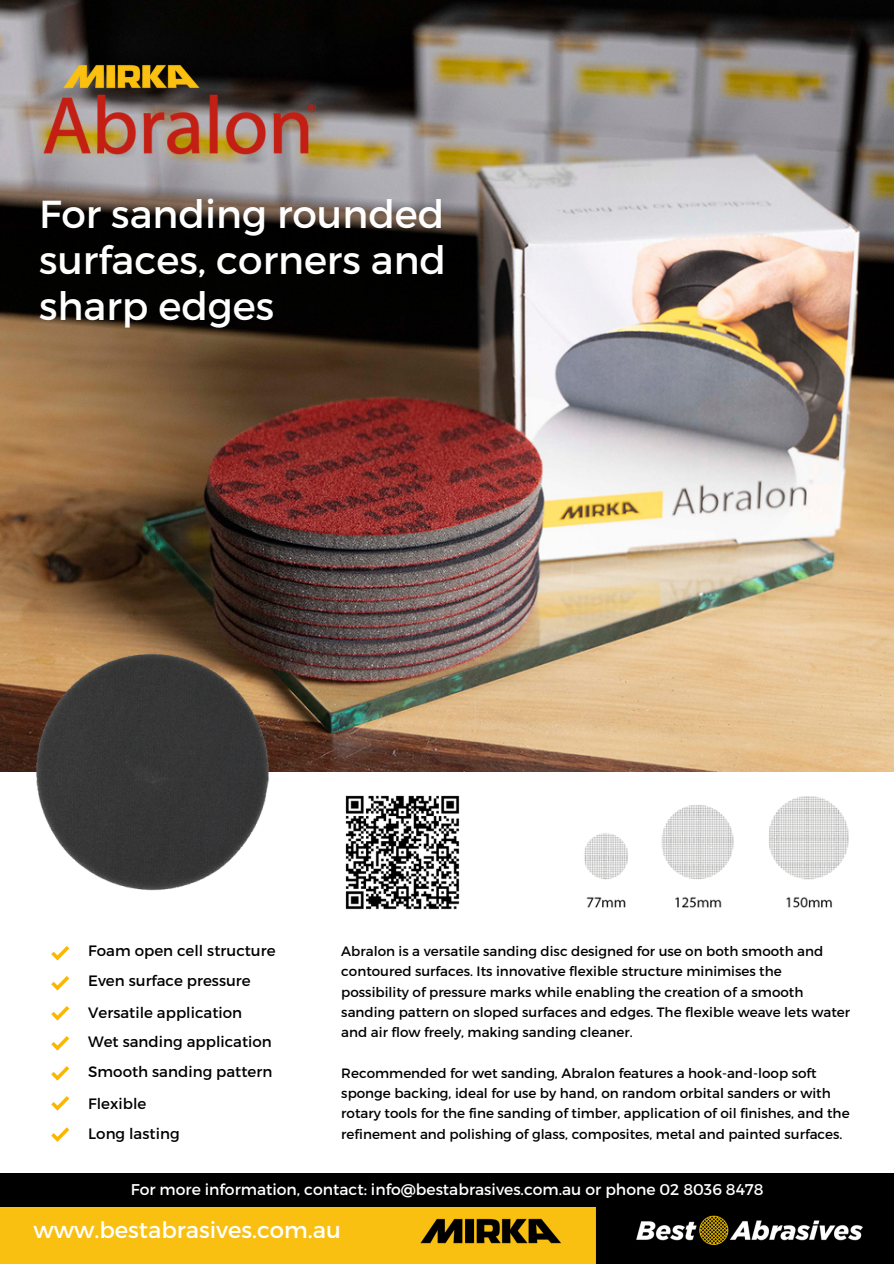
<style>
.page{position:relative;width:894px;height:1264px;background:#fff}
.page>*{position:absolute;margin:0;border:0;box-sizing:border-box;transform-origin:0 0}
.t1{font:39px/46.2px "Montserrat";color:#fff;text-align:justify}
.t2{font:22.65px "Montserrat";color:#fff}
.t3{font:15.6px "Montserrat";color:#fff}
.t4{font:15px/29.7px "Montserrat";color:#000}
.t5{font:13.5px/20.2px "Montserrat";color:#000}
</style>
<div class="page">
<img style="left:0;top:0;width:893px;height:771px">
<img style="left:57px;top:64px;width:148px;height:25px">
<svg style="left:51px;top:946px;width:18px;height:14px"></svg>
<svg style="left:51px;top:976px;width:18px;height:14px"></svg>
<svg style="left:51px;top:1006px;width:18px;height:14px"></svg>
<svg style="left:51px;top:1036px;width:18px;height:14px"></svg>
<svg style="left:51px;top:1066px;width:18px;height:14px"></svg>
<svg style="left:51px;top:1096px;width:18px;height:14px"></svg>
<svg style="left:51px;top:1127px;width:18px;height:14px"></svg>
<img style="left:0;top:1206px;width:893px;height:57px">
<div style="left:0;top:1173px;width:893px;height:33px;background:#000"></div>
<img style="left:584px;top:796px;width:265px;height:112px">
<img style="left:0;top:619px;width:305px;height:272px">
<img style="left:345px;top:795px;width:115px;height:115px">
<img style="left:39px;top:90px;width:276px;height:69px">
<h1 class="t1" style="left:39px;top:189px;width:408px">For sanding rounded surfaces, corners and sharp edges</h1>
<p class="t4" style="left:88px;top:934px;width:189px">Foam open cell structure<br>Even surface pressure</p>
<p class="t4" style="left:88px;top:998px;width:185px;line-height:28.5px">Versatile application<br>Wet sanding application</p>
<p class="t4" style="left:88px;top:1055px;width:186px;line-height:31.5px">Smooth sanding pattern<br>Flexible</p>
<p class="t4" style="left:88px;top:1117px;width:93px">Long lasting</p>
<p class="t5" style="left:341px;top:940px;width:510px">Abralon is a versatile sanding disc designed for use on both smooth and contoured surfaces. Its innovative flexible structure minimises the possibility of pressure marks while enabling the creation of a smooth sanding pattern on sloped surfaces and edges. The flexible weave lets water and air flow freely, making sanding cleaner.</p>
<p class="t5" style="left:341px;top:1062px;width:509px">Recommended for wet sanding, Abralon features a hook-and-loop soft sponge backing, ideal for use by hand, on random orbital sanders or with rotary tools for the fine sanding of timber, application of oil finishes, and the refinement and polishing of glass, composites, metal and painted surfaces.</p>
<p class="t3" style="left:131px;top:1178px;width:634px">For more information, contact: info@bestabrasives.com.au or phone 02 8036 8478</p>
<h2 class="t2" style="left:34px;top:1214px;width:309px">www.bestabrasives.com.au</h2>
</div>
